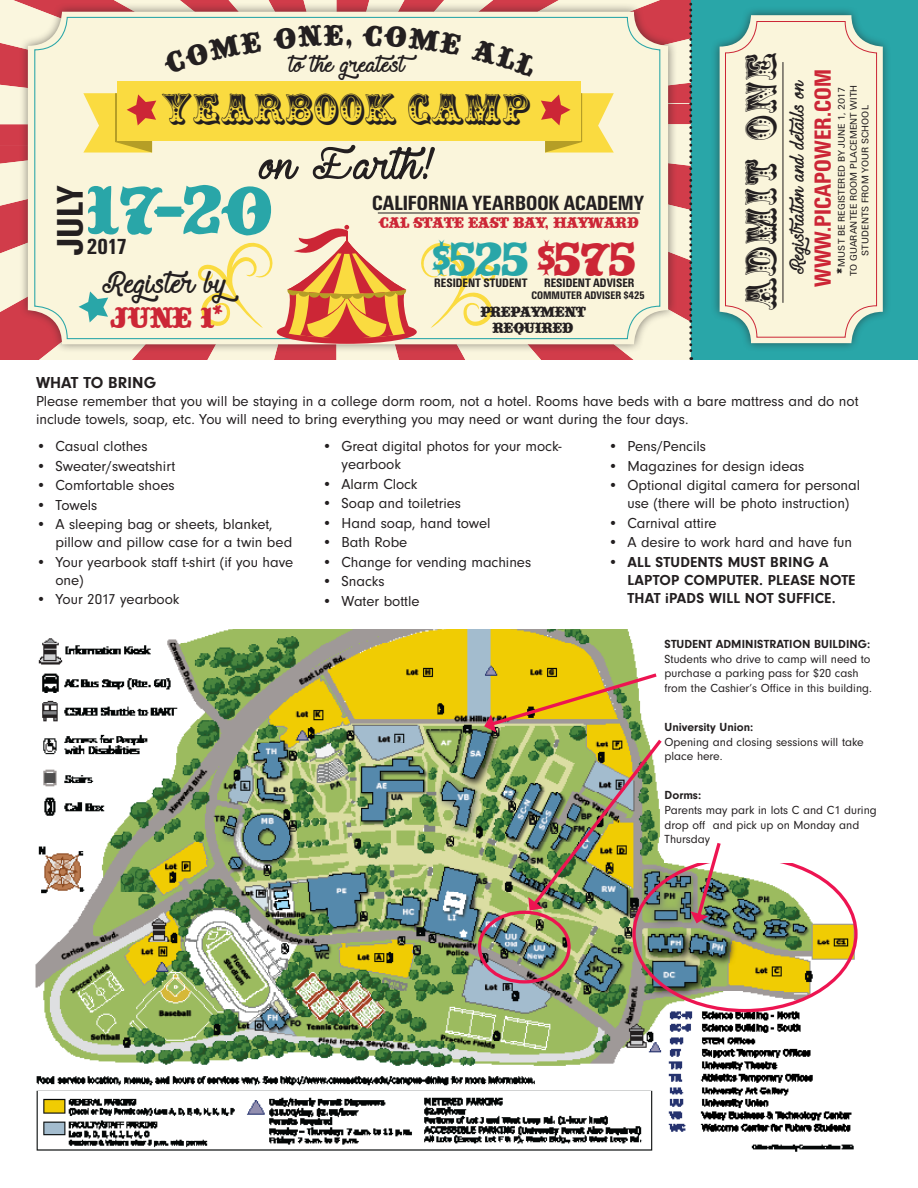
<style>
.page{position:relative;width:918px;height:1188px;background:#fff}
.page>*{position:absolute;margin:0;border:0;box-sizing:border-box;transform-origin:0 0}
.t1{font:66.75px "Big Top";color:#29a6a8}
.t2{font:45.9px "Big Top";letter-spacing:-.09em;color:#29a6a8}
.t3{font:39.15px "Circus";color:#231f20}
.t4{font:39.15px "Circus";letter-spacing:.04em;color:#231f20}
.t5{font:700 condensed 38.4px "AHJ Urbano";color:#231f20}
.t6{font:28.5px "Big Top";color:#cc2636}
.t7{font:28.5px "Big Top";color:#231f20}
.t8{font:700 condensed 24.15px "AHJ Urbano";color:#cc2636}
.t9{font:24px "Requited Script Demo";color:#231f20}
.t10{font:700 condensed 22.65px "AHJ Urbano";color:#231f20}
.t11{font:700 condensed 21.45px "AHJ Urbano";color:#231f20}
.t12{font:18.45px "Requited Script Demo";color:#231f20}
.t13{font:700 16.5px "AHJ Noveo Sans";color:#231f20}
.t14{font:15.6px "Requited Script Demo";color:#231f20}
.t15{font:15px/18px "AHJ Noveo Sans";letter-spacing:-.005em;color:#231f20}
.t16{font:700 15px/18px "AHJ Noveo Sans";letter-spacing:.01em;color:#231f20}
.t17{font:14.85px "Big Top";letter-spacing:-.09em;color:#cc2636}
.t18{font:14.25px "Big Top";letter-spacing:-.09em;color:#231f20}
.t19{font:700 condensed 12.75px "AHJ Urbano";color:#231f20}
.t20{font:12.15px/14.5px "AHJ Noveo Sans";color:#231f20}
.t21{font:700 12.15px "AHJ Noveo Sans";color:#231f20}
.t22{font:700 condensed 11.4px "AHJ Urbano";color:#231f20}
.t23{font:9.9px/12px "AHJ Urbano";letter-spacing:.015em;color:#231f20;text-align:center}
.s1{color:#cc2636}
.s2{font-family:"Requited Script Demo";font-size:14.25px}
.s3{font-weight:700}
</style>
<div class="page">
<img style="left:35px;top:629px;width:820px;height:523px">
<div style="left:665px;top:565px;width:213px;height:297px;background:#fff"></div>
<div style="left:478px;top:911px;width:93px;height:73px;border:3px solid #ed1451;border-radius:50%"></div>
<img style="left:484px;top:671px;width:181px;height:240px">
<svg style="left:690px;top:843px;width:33px;height:80px"></svg>
<div style="left:691px;top:0;width:227px;height:360px;background:#29a6a8"></div>
<div style="left:711px;top:7px;width:181px;height:345px;background:#231f20;opacity:.55"></div>
<div style="left:720px;top:15px;width:163px;height:328px;background:#faf5db;border-radius:31px"></div>
<svg style="left:0;top:0;width:689px;height:360px;background:#e59994"></svg>
<svg style="left:689px;top:0;width:3px;height:360px"></svg>
<div style="left:19px;top:3px;width:658px;height:351px;background:#231f20;opacity:.55"></div>
<div style="left:28px;top:12px;width:640px;height:332px;background:#faf5db;border-radius:34px"></div>
<svg style="left:259px;top:145px;width:176px;height:34px"></svg>
<div style="left:117px;top:81px;width:464px;height:60px;background:#fadb40"></div>
<svg style="left:83px;top:93px;width:73px;height:60px"></svg>
<svg style="left:541px;top:93px;width:73px;height:60px"></svg>
<div style="left:277px;top:320px;width:140px;height:24px;background:#cc2636;border-radius:50%"></div>
<svg style="left:282px;top:224px;width:222px;height:115px"></svg>
<hr style="left:378px;top:212px;width:262px;height:2px;background:#231f20">
<hr style="left:782px;top:62px;width:1px;height:241px;background:#231f20">
<div style="left:725px;top:21px;width:152px;height:317px;border:1px solid #cc2636;border-radius:31px"></div>
<svg style="left:79px;top:291px;width:29px;height:31px"></svg>
<svg style="left:198px;top:242px;width:75px;height:86px"></svg>
<p class="t7" style="left:345px;top:16px;width:11px">,</p>
<p class="t12" style="left:289px;top:50px;width:131px">to the greatest</p>
<p class="t3" style="left:162px;top:89px;width:371px">YEARBOOK CAMP</p>
<p class="t1" style="left:84px;top:165px;width:192px">17-20</p>
<p class="t5" style="left:48px;top:255px;width:71px;rotate:-90deg">JULY</p>
<p class="t10" style="left:87px;top:234px;width:42px">2017</p>
<p class="t9" style="left:102px;top:264px;width:141px">Register by</p>
<p class="t6" style="left:110px;top:298px;width:107px">JUNE 1</p>
<p class="t11" style="left:372px;top:190px;width:273px">CALIFORNIA YEARBOOK ACADEMY</p>
<p class="t17" style="left:378px;top:212px;width:262px">CAL STATE EAST BAY, HAYWARD</p>
<p class="t2" style="left:432px;top:228px;width:207px">$525 <span class="s1">$575</span></p>
<p class="t18" style="left:480px;top:302px;width:108px">PREPAYMENT</p>
<p class="t18" style="left:492px;top:318px;width:83px">REQUIRED</p>
<p class="t19" style="left:434px;top:276px;width:95px">RESIDENT STUDENT</p>
<p class="t19" style="left:544px;top:276px;width:92px">RESIDENT ADVISER</p>
<p class="t22" style="left:532px;top:288px;width:115px">COMMUTER ADVISER $425</p>
<p class="t4" style="left:740px;top:310px;width:260px;rotate:-90deg">ADMIT ONE</p>
<p class="t8" style="left:809px;top:287px;width:219px;rotate:-90deg">WWW.PICAPOWER.COM</p>
<p class="t14" style="left:785px;top:274px;width:197px;rotate:-90deg">Registration and details on</p>
<p class="t23" style="left:836px;top:276px;width:193px;rotate:-90deg"><span class="s2">*</span>MUST BE REGISTERED BY JUNE 1, 2017<br>TO GUARANTEE ROOM PLACEMENT WITH<br>STUDENTS FROM YOUR SCHOOL</p>
<p class="t13" style="left:36px;top:373px;width:122px">WHAT TO BRING</p>
<p class="t15" style="left:36px;top:392px;width:824px">Please remember that you will be staying in a college dorm room, not a hotel. Rooms have beds with a bare mattress and do not include towels, soap, etc. You will need to bring everything you may need or want during the four days.</p>
<p class="t15" style="left:36px;top:438px;width:113px">• Casual clothes</p>
<p class="t15" style="left:36px;top:457px;width:141px">• Sweater/sweatshirt</p>
<p class="t15" style="left:36px;top:477px;width:140px">• Comfortable shoes</p>
<p class="t15" style="left:36px;top:496px;width:63px">• Towels</p>
<p class="t15" style="left:56px;top:516px;width:238px;text-indent:-20px">• A sleeping bag or sheets, blanket, pillow and pillow case for a twin bed</p>
<p class="t15" style="left:56px;top:553px;width:239px;text-indent:-20px">• Your yearbook staff t-shirt (if you have one)</p>
<p class="t15" style="left:36px;top:591px;width:145px">• Your 2017 yearbook</p>
<p class="t15" style="left:342px;top:438px;width:221px;text-indent:-20px">• Great digital photos for your mock&shy;yearbook</p>
<p class="t15" style="left:322px;top:475px;width:97px">• Alarm Clock</p>
<p class="t15" style="left:322px;top:495px;width:140px">• Soap and toiletries</p>
<p class="t15" style="left:322px;top:514px;width:170px">• Hand soap, hand towel</p>
<p class="t15" style="left:322px;top:534px;width:87px">• Bath Robe</p>
<p class="t15" style="left:322px;top:553px;width:211px">• Change for vending machines</p>
<p class="t15" style="left:322px;top:573px;width:64px">• Snacks</p>
<p class="t15" style="left:322px;top:592px;width:99px">• Water bottle</p>
<p class="t15" style="left:608px;top:438px;width:100px">• Pens/Pencils</p>
<p class="t15" style="left:608px;top:457px;width:198px">• Magazines for design ideas</p>
<p class="t15" style="left:608px;top:477px;width:254px;text-align:center">• Optional digital camera for personal use (there will be photo instruction)</p>
<p class="t15" style="left:608px;top:514px;width:110px">• Carnival attire</p>
<p class="t15" style="left:608px;top:534px;width:246px">• A desire to work hard and have fun</p>
<p class="t16" style="left:628px;top:553px;width:229px;text-indent:-20px">• ALL STUDENTS MUST BRING A<br>LAPTOP COMPUTER. PLEASE NOTE<br>THAT iPADS WILL NOT SUFFICE.</p>
<p class="t20" style="left:665px;top:637px;width:209px"><span class="s3">STUDENT ADMINISTRATION BUILDING:<br></span>Students who drive to camp will need to purchase a parking pass for $20 cash from the Cashier’s Office in this building.</p>
<p class="t21" style="left:665px;top:720px;width:90px">University Union:</p>
<p class="t20" style="left:665px;top:735px;width:201px">Opening and closing sessions will take place here.</p>
<p class="t21" style="left:665px;top:789px;width:38px">Dorms:</p>
<p class="t20" style="left:665px;top:803px;width:214px">Parents may park in lots C and C1 during drop off and pick up on Monday and<br>Thursday</p>
</div>
